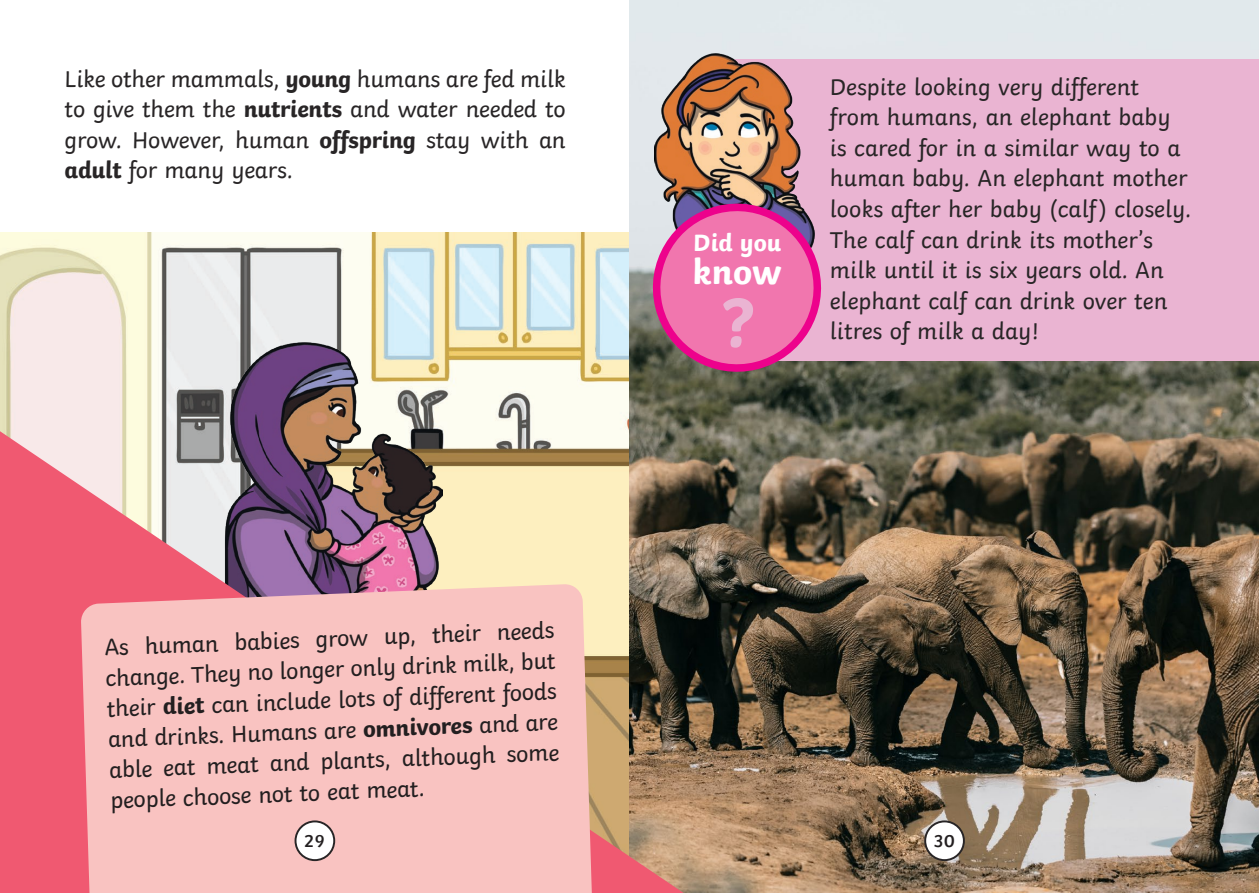
<style>
.page{position:relative;width:1259px;height:893px;background:#fff}
.page>*{position:absolute;margin:0;border:0;box-sizing:border-box;transform-origin:0 0}
.t1{font:700 72.3px "Twinkl";color:#eab4d2}
.t2{font:700 36.3px "Twinkl";color:#fff}
.t3{font:700 24.9px "Twinkl";color:#fff}
.Body_Copy_No_Baselin{font:24px/30.6px "Twinkl";color:#282526;text-align:justify}
.Body_Copy{font:24px/30.6px "Twinkl";color:#231f20;text-align:justify}
.t4{font:600 18px "Twinkl";color:#231f20}
.s1{font-weight:700}
</style>
<div class="page">
<img style="left:0;top:233px;width:629px;height:198px">
<img style="left:629px;top:0;width:630px;height:893px">
<div style="left:728px;top:59px;width:531px;height:302px;background:#eab4d2"></div>
<img style="left:654px;top:53px;width:160px;height:146px">
<svg style="left:648px;top:199px;width:177px;height:177px;background:#d56ca1"></svg>
<img style="left:187px;top:342px;width:256px;height:89px">
<svg style="left:0;top:431px;width:683px;height:462px;background:#c38985"></svg>
<div style="left:81px;top:584px;width:512px;height:309px;background:#f9c3c1"></div>
<div style="left:295px;top:821px;width:39px;height:39px;background:#fff;border-radius:50%"></div>
<div style="left:294px;top:820px;width:41px;height:41px;border:2px solid #282526;border-radius:50%"></div>
<div style="left:925px;top:821px;width:39px;height:39px;background:#fff;border-radius:50%"></div>
<div style="left:924px;top:820px;width:41px;height:41px;border:2px solid #282526;border-radius:50%"></div>
<p class="Body_Copy_No_Baselin" style="left:65px;top:61px;width:502px">Like other mammals, <span class="s1">young</span> humans are fed milk to give them the <span class="s1">nutrients</span> and water needed to grow. However, human <span class="s1">offspring</span> stay with an <span class="s1">adult</span> for many years.</p>
<p class="Body_Copy_No_Baselin" style="left:830px;top:69px;width:363px;text-align:left">Despite looking very different from humans, an elephant baby is cared for in a similar way to a human baby. An elephant mother looks after her baby (calf) closely.<br>The calf can drink its mother’s milk until it is six years old. An elephant calf can drink over ten litres of milk a day!</p>
<p class="t3" style="left:693px;top:222px;width:90px">Did you</p>
<p class="t2" style="left:692px;top:241px;width:91px">know</p>
<p class="t1" style="left:720px;top:263px;width:36px">?</p>
<p class="Body_Copy" style="left:104px;top:629px;width:452px;rotate:-2deg">As human babies grow up, their needs change. They no longer only drink milk, but their <span class="s1">diet</span> can include lots of different foods and drinks. Humans are <span class="s1">omnivores</span> and are able eat meat and plants, although some people choose not to eat meat.</p>
<p class="t4" style="left:304px;top:826px;width:23px">29</p>
<p class="t4" style="left:933px;top:826px;width:23px">30</p>
</div>
